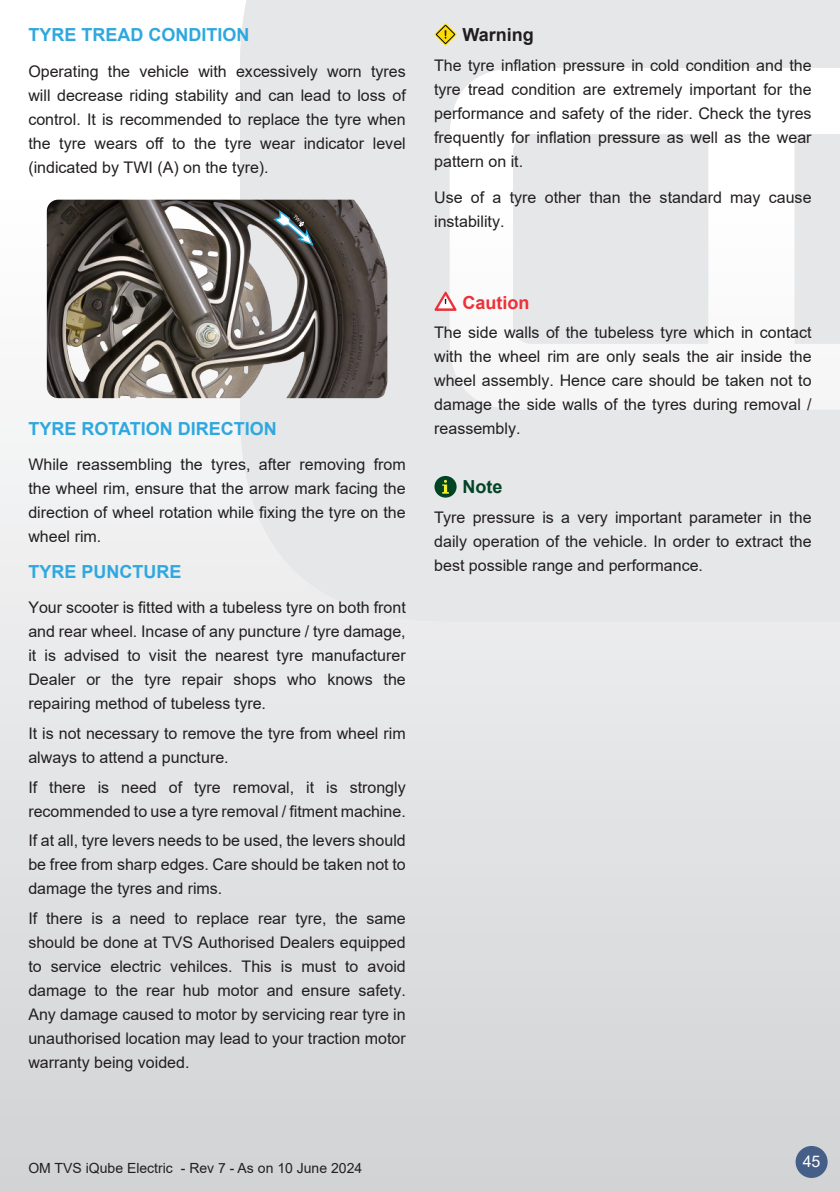
<style>
.page{position:relative;width:840px;height:1191px;background:#fff}
.page>*{position:absolute;margin:0;border:0;box-sizing:border-box;transform-origin:0 0}
.SubTitle{font:700 18px "Arial";color:#2fa8df}
.Warning_black{font:700 18px "Arial";color:#201d1e}
.Caution_red{font:700 18px "Arial";color:#ee3037}
.Note_green{font:700 18px "Arial";color:#034326}
.Body_Para{font:16px/24px "Arial";color:#231f20;text-align:justify}
.Bulletin_green{font:16px/24px "Arial";color:#231f20;text-align:justify}
.t1{font:16px "Arial";color:#fff}
.t2{font:14px "Arial";color:#231f20}
</style>
<div class="page">
<div style="left:0;top:0;width:839px;height:1191px;background:linear-gradient(to bottom,#fff,#d3d4d6)"></div>
<svg style="left:240px;top:0;width:599px;height:621px;fill:#e6e7e9"></svg>
<div style="left:513px;top:134px;width:194px;height:209px;background:#e6e7e9"></div>
<div style="left:794px;top:134px;width:45px;height:209px;background:#e6e7e9"></div>
<div style="left:795px;top:1146px;width:32px;height:32px;background:#465f89;border-radius:50%"></div>
<svg style="left:434px;top:24px;width:22px;height:21px"></svg>
<div style="left:436px;top:25px;width:18px;height:19px;border:1px solid #050504;border-radius:9px"></div>
<svg style="left:444px;top:30px;width:2px;height:9px"></svg>
<svg style="left:434px;top:292px;width:22px;height:19px"></svg>
<div style="left:434px;top:476px;width:22px;height:21px;background:#034325;border-radius:50%"></div>
<svg style="left:442px;top:480px;width:6px;height:14px"></svg>
<img style="left:47px;top:200px;width:340px;height:198px">
<svg style="left:272px;top:209px;width:43px;height:38px;background:#535c5d"></svg>
<p class="SubTitle" style="left:28px;top:22px;width:223px">TYRE TREAD CONDITION</p>
<p class="Body_Para" style="left:28px;top:59px;width:379px">Operating the vehicle with excessively worn tyres will decrease riding stability and can lead to loss of control. It is recommended to replace the tyre when the tyre wears off to the tyre wear indicator level (indicated by TWI (A) on the tyre).</p>
<p class="SubTitle" style="left:28px;top:416px;width:250px">TYRE ROTATION DIRECTION</p>
<p class="Body_Para" style="left:28px;top:453px;width:379px">While reassembling the tyres, after removing from the wheel rim, ensure that the arrow mark facing the direction of wheel rotation while fixing the tyre on the wheel rim.</p>
<p class="SubTitle" style="left:28px;top:559px;width:155px">TYRE PUNCTURE</p>
<p class="Body_Para" style="left:28px;top:595px;width:379px">Your scooter is fitted with a tubeless tyre on both front and rear wheel. Incase of any puncture / tyre damage, it is advised to visit the nearest tyre manufacturer Dealer or the tyre repair shops who knows the repairing method of tubeless tyre.</p>
<p class="Body_Para" style="left:28px;top:721px;width:378px">It is not necessary to remove the tyre from wheel rim always to attend a puncture.</p>
<p class="Body_Para" style="left:28px;top:775px;width:379px">If there is need of tyre removal, it is strongly recommended to use a tyre removal / fitment machine.</p>
<p class="Body_Para" style="left:28px;top:828px;width:379px">If at all, tyre levers needs to be used, the levers should be free from sharp edges. Care should be taken not to damage the tyres and rims.</p>
<p class="Body_Para" style="left:28px;top:906px;width:379px">If there is a need to replace rear tyre, the same should be done at TVS Authorised Dealers equipped to service electric vehilces. This is must to avoid damage to the rear hub motor and ensure safety.<br>Any damage caused to motor by servicing rear tyre in unauthorised location may lead to your traction motor warranty being voided.</p>
<p class="Warning_black" style="left:462px;top:22px;width:73px">Warning</p>
<p class="Body_Para" style="left:434px;top:53px;width:379px">The tyre inflation pressure in cold condition and the tyre tread condition are extremely important for the performance and safety of the rider. Check the tyres frequently for inflation pressure as well as the wear pattern on it.</p>
<p class="Body_Para" style="left:434px;top:185px;width:378px">Use of a tyre other than the standard may cause instability.</p>
<p class="Caution_red" style="left:462px;top:289px;width:68px">Caution</p>
<p class="Body_Para" style="left:434px;top:320px;width:379px">The side walls of the tubeless tyre which in contact with the wheel rim are only seals the air inside the wheel assembly. Hence care should be taken not to damage the side walls of the tyres during removal / reassembly.</p>
<p class="Note_green" style="left:462px;top:474px;width:41px">Note</p>
<p class="Bulletin_green" style="left:434px;top:505px;width:379px">Tyre pressure is a very important parameter in the daily operation of the vehicle. In order to extract the best possible range and performance.</p>
<p class="t2" style="left:28px;top:1158px;width:335px">OM TVS iQube Electric - Rev 7 - As on 10 June 2024</p>
<p class="t1" style="left:802px;top:1150px;width:19px">45</p>
</div>
